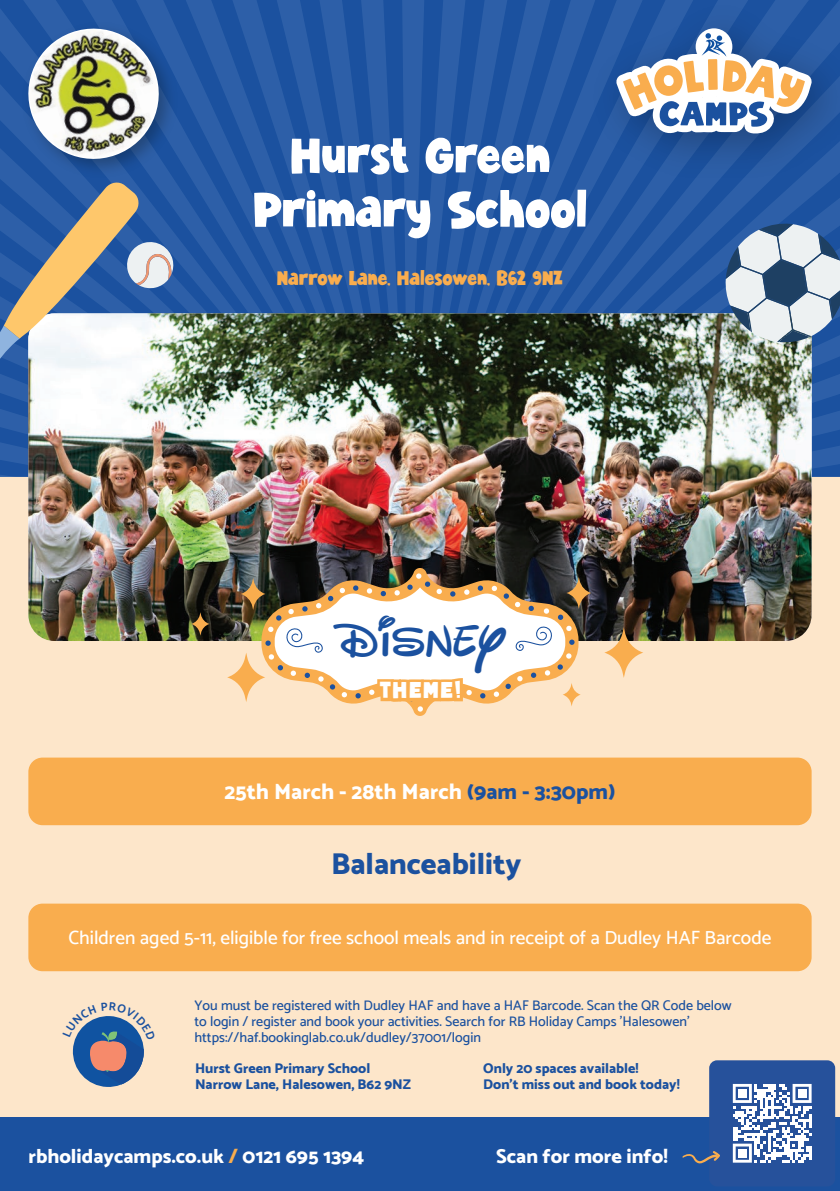
<style>
.page{position:relative;width:840px;height:1191px;background:#fff}
.page>*{position:absolute;margin:0;border:0;box-sizing:border-box;transform-origin:0 0}
.t1{font:50px/54px "Emilio";color:#fff;text-align:center}
.t2{font:40.2px "Walter";color:#1b519f}
.t3{font:800 30px "Catamaran";color:#1b519f}
.t4{font:23.2px "Emilio";letter-spacing:.075em;color:#fff}
.t5{font:800 22px "Catamaran";color:#fff}
.t6{font:800 20px "Catamaran";color:#fff}
.t7{font:20px "Emilio";color:#f9ad4e}
.t8{font:500 19.2px "Catamaran";color:#fff}
.t9{font:500 14px/16px "Catamaran";color:#1b519f}
.t10{font:800 14px/16.8px "Catamaran";color:#1b519f}
.s1{color:#1b519f}
.s2{color:#f9ad4e}
</style>
<div class="page">
<div style="left:0;top:473px;width:839px;height:718px;background:#fde6ca"></div>
<svg style="left:0;top:0;width:839px;height:477px;background:#2458a3"></svg>
<div style="left:28px;top:903px;width:783px;height:68px;background:#f9ad4e;border-radius:14px"></div>
<div style="left:0;top:1117px;width:839px;height:74px;background:#1b519f"></div>
<div style="left:708px;top:1060px;width:126px;height:126px;background:#26519b;border-radius:8px"></div>
<svg style="left:732px;top:1084px;width:79px;height:78px"></svg>
<div style="left:737px;top:1089px;width:9px;height:8px;background:#fff"></div>
<div style="left:797px;top:1089px;width:8px;height:8px;background:#fff"></div>
<div style="left:737px;top:1149px;width:9px;height:8px;background:#fff"></div>
<svg style="left:682px;top:1150px;width:37px;height:14px"></svg>
<img style="left:28px;top:313px;width:783px;height:328px">
<img style="left:573px;top:0;width:266px;height:194px">
<svg style="left:695px;top:28px;width:37px;height:37px"></svg>
<svg style="left:615px;top:33px;width:196px;height:105px"></svg>
<svg style="left:0;top:181px;width:174px;height:225px"></svg>
<svg style="left:724px;top:223px;width:115px;height:120px;background:#9aacc0"></svg>
<div style="left:28px;top:757px;width:783px;height:68px;background:#f9ad4e;border-radius:14px"></div>
<svg style="left:604px;top:627px;width:39px;height:51px"></svg>
<svg style="left:566px;top:580px;width:24px;height:25px"></svg>
<svg style="left:241px;top:578px;width:20px;height:32px"></svg>
<svg style="left:191px;top:615px;width:18px;height:18px"></svg>
<svg style="left:261px;top:568px;width:317px;height:148px;background:#cdbfac"></svg>
<svg style="left:557px;top:664px;width:5px;height:5px"></svg>
<svg style="left:544px;top:670px;width:6px;height:5px"></svg>
<svg style="left:530px;top:672px;width:6px;height:6px"></svg>
<svg style="left:517px;top:676px;width:5px;height:5px"></svg>
<svg style="left:505px;top:683px;width:5px;height:6px"></svg>
<svg style="left:493px;top:691px;width:6px;height:6px"></svg>
<svg style="left:480px;top:693px;width:5px;height:5px"></svg>
<svg style="left:355px;top:693px;width:5px;height:5px"></svg>
<svg style="left:341px;top:692px;width:6px;height:5px"></svg>
<svg style="left:330px;top:684px;width:5px;height:5px"></svg>
<svg style="left:276px;top:615px;width:5px;height:5px"></svg>
<svg style="left:288px;top:609px;width:5px;height:5px"></svg>
<svg style="left:302px;top:606px;width:5px;height:5px"></svg>
<svg style="left:316px;top:603px;width:5px;height:5px"></svg>
<svg style="left:328px;top:596px;width:5px;height:5px"></svg>
<svg style="left:339px;top:588px;width:6px;height:5px"></svg>
<svg style="left:353px;top:585px;width:5px;height:6px"></svg>
<svg style="left:366px;top:588px;width:6px;height:5px"></svg>
<svg style="left:380px;top:591px;width:6px;height:5px"></svg>
<svg style="left:394px;top:590px;width:5px;height:5px"></svg>
<svg style="left:407px;top:573px;width:23px;height:17px"></svg>
<svg style="left:436px;top:589px;width:5px;height:5px"></svg>
<svg style="left:450px;top:591px;width:5px;height:5px"></svg>
<svg style="left:464px;top:589px;width:5px;height:6px"></svg>
<svg style="left:477px;top:585px;width:6px;height:6px"></svg>
<svg style="left:491px;top:586px;width:5px;height:5px"></svg>
<svg style="left:503px;top:593px;width:5px;height:6px"></svg>
<svg style="left:514px;top:602px;width:60px;height:56px;background:#e1cfb9"></svg>
<svg style="left:227px;top:626px;width:96px;height:76px"></svg>
<svg style="left:369px;top:674px;width:102px;height:38px"></svg>
<img style="left:16px;top:16px;width:167px;height:168px">
<svg style="left:20px;top:20px;width:147px;height:147px;background:#2658a2"></svg>
<img style="left:24px;top:30px;width:141px;height:135px">
<svg style="left:72px;top:1016px;width:72px;height:71px"></svg>
<h1 class="t1" style="left:253px;top:132px;width:336px">Hurst Green<br>Primary School</h1>
<h3 class="t7" style="left:276px;top:268px;width:287px">Narrow Lane, Halesowen, B62 9NZ</h3>
<h2 class="t2" style="left:338px;top:619px;width:167px">Disney</h2>
<h3 class="t4" style="left:380px;top:679px;width:82px">THEME!</h3>
<h3 class="t5" style="left:224px;top:778px;width:392px">25th March - 28th March <span class="s1">(9am - 3:30pm)</span></h3>
<h3 class="t3" style="left:331px;top:846px;width:192px">Balanceability</h3>
<h3 class="t8" style="left:68px;top:926px;width:704px">Children aged 5-11, eligible for free school meals and in receipt of a Dudley HAF Barcode</h3>
<p class="t9" style="left:194px;top:997px;width:538px">You must be registered with Dudley HAF and have a HAF Barcode. Scan the QR Code below to login / register and book your activities. Search for RB Holiday Camps 'Halesowen' https://haf.bookinglab.co.uk/dudley/37001/login</p>
<p class="t10" style="left:195px;top:1059px;width:217px">Hurst Green Primary School<br>Narrow Lane, Halesowen, B62 9NZ</p>
<p class="t10" style="left:483px;top:1059px;width:198px">Only 20 spaces available!<br>Don’t miss out and book today!</p>
<h3 class="t6" style="left:28px;top:1144px;width:337px">rbholidaycamps.co.uk <span class="s2">/</span> 0121 695 1394</h3>
<h3 class="t6" style="left:496px;top:1144px;width:173px">Scan for more info!</h3>
</div>
